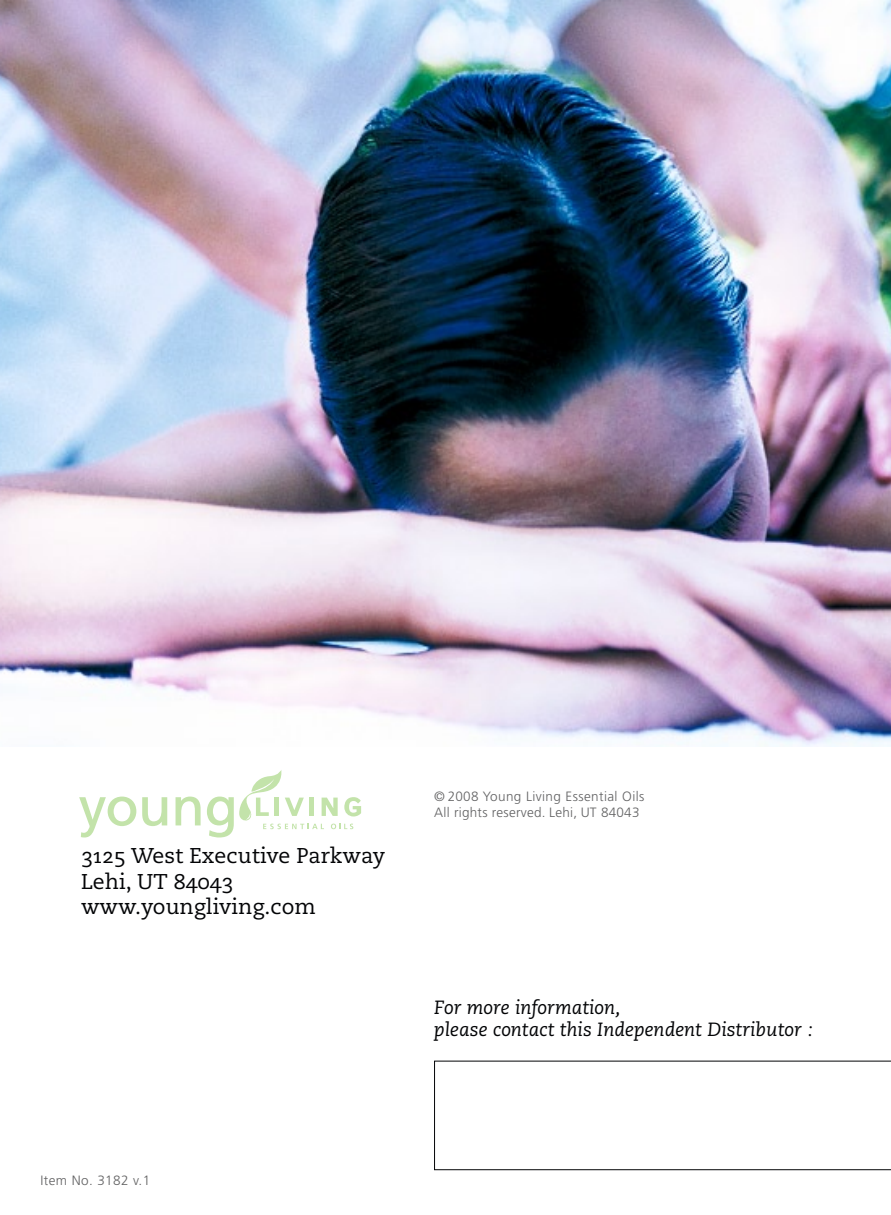
<style>
.page{position:relative;width:891px;height:1215px;background:#fff}
.page>*{position:absolute;margin:0;border:0;box-sizing:border-box;transform-origin:0 0}
.t1{font:21.38px/25.7px "Caecilia Roman Os F";letter-spacing:.005em;color:#030406}
.t2{font:italic 19.12px/22.9px "Caecilia";letter-spacing:.005em;color:#030406}
.t3{font:300 13.5px/16.2px "Frutiger";letter-spacing:.025em;color:#626263}
.s1{font-family:"Caecilia";font-weight:700;font-size:15.75px}
</style>
<div class="page">
<img style="left:0;top:0;width:891px;height:747px">
<svg style="left:434px;top:1061px;width:457px;height:109px"></svg>
<svg style="left:79px;top:797px;width:57px;height:41px"></svg>
<svg style="left:142px;top:797px;width:25px;height:29px"></svg>
<svg style="left:176px;top:797px;width:25px;height:28px"></svg>
<svg style="left:207px;top:770px;width:154px;height:68px"></svg>
<h1 class="t1" style="left:81px;top:843px;width:306px">3<span class="s1">1</span>25 West Executive Parkway<br>Lehi, UT 84043 www.youngliving.com</h1>
<p class="t3" style="left:434px;top:789px;width:212px">© 2008 Young Living Essential Oils<br>All rights reserved. Lehi, UT 84043</p>
<h2 class="t2" style="left:434px;top:996px;width:380px">For more information,<br>please contact this Independent Distributor :</h2>
<p class="t3" style="left:40px;top:1172px;width:111px">Item No. 3182 v.1</p>
</div>
